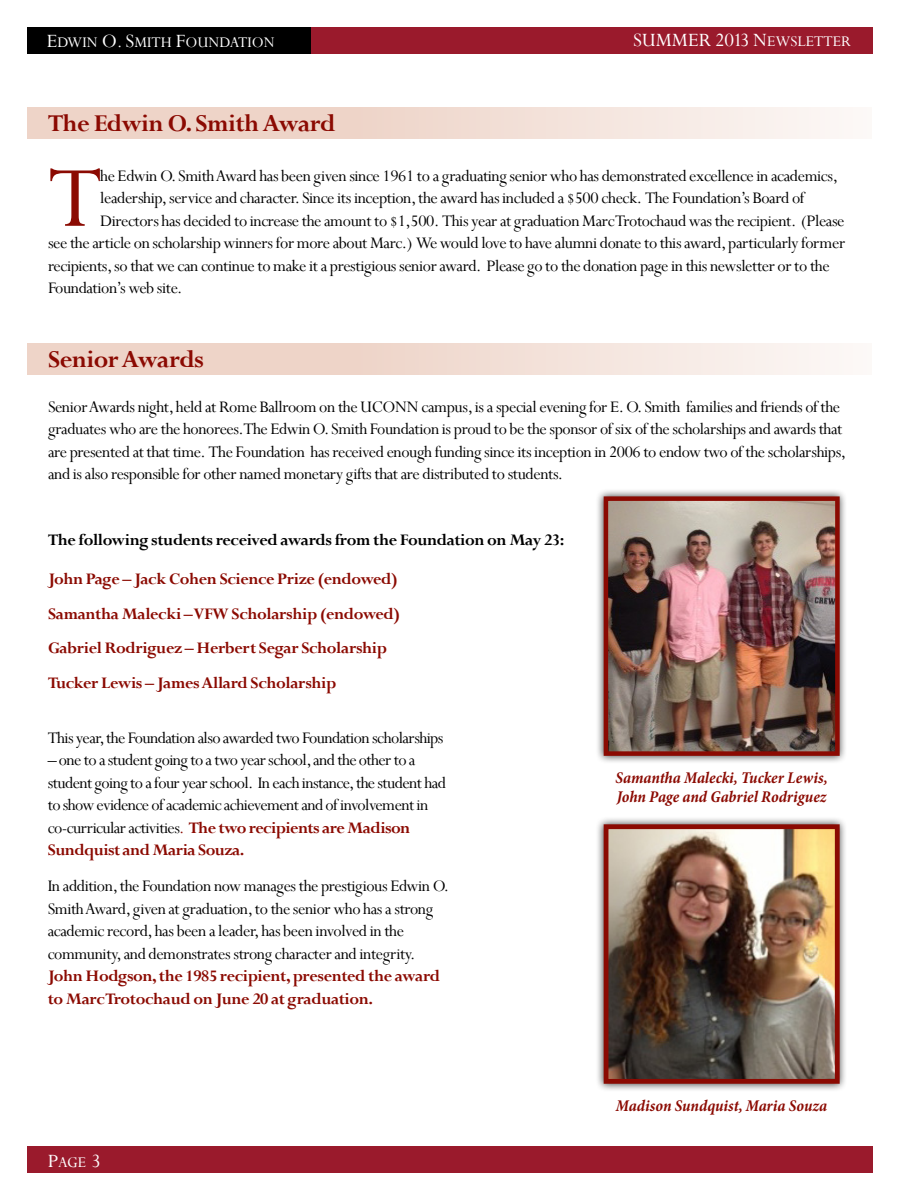
<style>
.page{position:relative;width:900px;height:1200px;background:#fff}
.page>*{position:absolute;margin:0;border:0;box-sizing:border-box;transform-origin:0 0}
.Body_Copy_Intial_Cap{font:96.6px "Perpetua";color:#8b0a02}
.Subhead{font:700 27px "Perpetua";letter-spacing:-.025em;color:#8b0a02}
.t1{font:21px "Perpetua";color:#fff}
.Body_Copy{font:18px/22.5px "Perpetua";letter-spacing:-.025em;color:#000}
.Body_Copy_Intial_Cap-2{font:18px "Perpetua";letter-spacing:-.02em;color:#000}
.Subhead-2{font:700 18px "Perpetua";letter-spacing:-.025em;color:#8b0a02}
.Body_Copy-2{font:700 18px "Perpetua";letter-spacing:-.025em;color:#000}
.t2{font:italic 700 condensed 16.5px "Minion Pro";letter-spacing:-.005em;color:#8b0a02}
.t3{font:16.5px "Perpetua";color:#fff}
.s1{font-size:21px}
.s2{font-size:18px}
.s3{font-size:16.5px}
.s4{color:#8b0a02}
.s5{font-weight:700;color:#8b0a02}
</style>
<div class="page">
<div style="left:27px;top:27px;width:846px;height:27px;background:#9a1a2c"></div>
<div style="left:27px;top:27px;width:284px;height:27px;background:#000"></div>
<div style="left:28px;top:107px;width:844px;height:32px;background:linear-gradient(to right,#ebcbbd,#faf3f0)"></div>
<div style="left:28px;top:343px;width:844px;height:31px;background:linear-gradient(to right,#ebcbbd,#faf3f0)"></div>
<div style="left:27px;top:1146px;width:846px;height:27px;background:#9a1a2c"></div>
<div style="left:595px;top:488px;width:253px;height:276px;background:#000;opacity:.75"></div>
<img style="left:609px;top:501px;width:226px;height:250px">
<div style="left:604px;top:496px;width:236px;height:260px;border:4px solid #8b0a02"></div>
<div style="left:595px;top:816px;width:253px;height:276px;background:#000;opacity:.75"></div>
<img style="left:610px;top:830px;width:224px;height:248px">
<div style="left:604px;top:824px;width:236px;height:260px;border:5px solid #8b0a02"></div>
<p class="t3" style="left:47px;top:32px;width:230px"><span class="s1">E</span>DWIN <span class="s1">O</span><span class="s2">.</span> <span class="s1">S</span>MITH <span class="s1">F</span>OUNDATION</p>
<p class="t1" style="left:633px;top:27px;width:219px">SUMMER 2013 N<span class="s3">EWSLETTER</span></p>
<p class="Subhead" style="left:48px;top:106px;width:289px">The Edwin O. Smith Award</p>
<p class="Body_Copy_Intial_Cap" style="left:48px;top:137px;width:56px">T</p>
<p class="Body_Copy_Intial_Cap-2" style="left:100px;top:164px;width:739px">he Edwin O. Smith Award has been given since 1961 to a graduating senior who has demonstrated excellence in academics,</p>
<p class="Body_Copy_Intial_Cap-2" style="left:100px;top:187px;width:706px">leadership, service and character. Since its inception, the award has included a $500 check. The Foundation’s Board of</p>
<p class="Body_Copy_Intial_Cap-2" style="left:100px;top:209px;width:746px">Directors has decided to increase the amount to $1,500. This year at graduation Marc Trotochaud was the recipient. (Please</p>
<p class="Body_Copy_Intial_Cap-2" style="left:48px;top:232px;width:799px">see the article on scholarship winners for more about Marc.) We would love to have alumni donate to this award, particularly former</p>
<p class="Body_Copy_Intial_Cap-2" style="left:48px;top:254px;width:783px">recipients, so that we can continue to make it a prestigious senior award. Please go to the donation page in this newsletter or to the</p>
<p class="Body_Copy_Intial_Cap-2" style="left:48px;top:277px;width:136px">Foundation’s web site.</p>
<p class="Subhead" style="left:48px;top:342px;width:158px">Senior Awards</p>
<p class="Body_Copy" style="left:48px;top:395px;width:800px">Senior Awards night, held at Rome Ballroom on the UCONN campus, is a special evening for E. O. Smith families and friends of the graduates who are the honorees. The Edwin O. Smith Foundation is proud to be the sponsor of six of the scholarships and awards that are presented at that time. The Foundation has received enough funding since its inception in 2006 to endow two of the scholarships, and is also responsible for other named monetary gifts that are distributed to students.</p>
<p class="Body_Copy-2" style="left:48px;top:529px;width:518px">The following students received awards from the Foundation on May 23:</p>
<p class="Subhead-2" style="left:48px;top:568px;width:351px">John Page – Jack Cohen Science Prize (endowed)</p>
<p class="Subhead-2" style="left:48px;top:602px;width:353px">Samantha Malecki – VFW Scholarship (endowed)</p>
<p class="Subhead-2" style="left:48px;top:637px;width:341px">Gabriel Rodriguez – Herbert Segar Scholarship</p>
<p class="Subhead-2" style="left:48px;top:671px;width:290px">Tucker Lewis – James Allard Scholarship</p>
<p class="Body_Copy" style="left:48px;top:726px;width:397px">This year, the Foundation also awarded two Foundation scholarships</p>
<p class="Body_Copy" style="left:48px;top:748px;width:400px">– one to a student going to a two year school, and the other to a student going to a four year school. In each instance, the student had to show evidence of academic achievement and of involvement in co-curricular activities<span class="s4">.</span> <span class="s5">The two recipients are Madison Sundquist and Maria Souza.</span></p>
<p class="Body_Copy" style="left:48px;top:874px;width:403px">In addition, the Foundation now manages the prestigious Edwin O.<br>Smith Award, given at graduation, to the senior who has a strong academic record, has been a leader, has been involved in the community, and demonstrates strong character and integrity.<br><span class="s5">John Hodgson, the 1985 recipient, presented the award to Marc Trotochaud on June 20 at graduation.</span></p>
<p class="t3" style="left:48px;top:1152px;width:55px"><span class="s1">P</span>AGE <span class="s1">3</span></p>
<p class="t2" style="left:616px;top:766px;width:214px">Samantha Malecki, Tucker Lewis,</p>
<p class="t2" style="left:617px;top:785px;width:211px">John Page and Gabriel Rodriguez</p>
<p class="t2" style="left:616px;top:1094px;width:213px">Madison Sundquist, Maria Souza</p>
</div>
